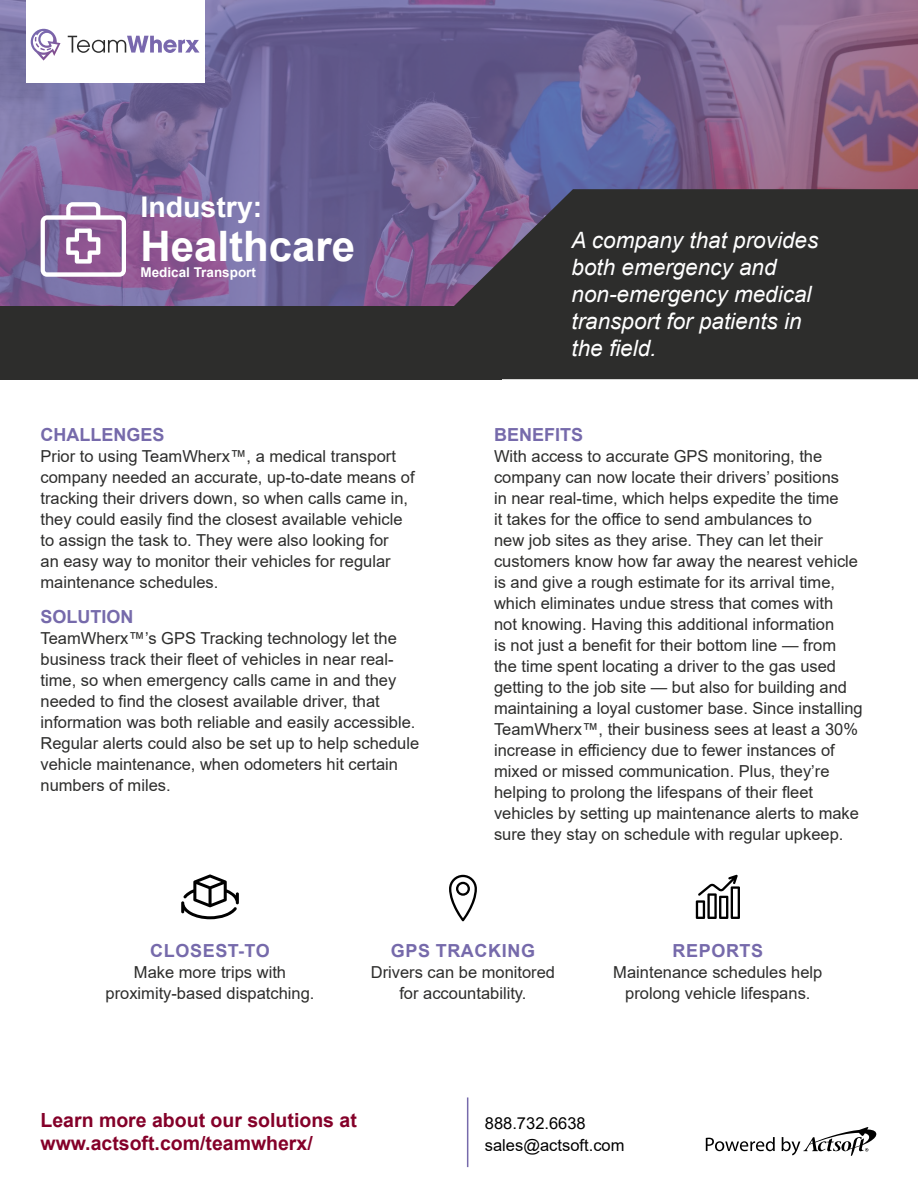
<style>
.page{position:relative;width:918px;height:1188px;background:#fff}
.page>*{position:absolute;margin:0;border:0;box-sizing:border-box;transform-origin:0 0}
.t1{font:700 42px "Arial";color:#fff}
.t2{font:700 28.5px "Arial";color:#fff}
.t3{font:italic 22.5px/27px "Arial";color:#fff}
.t4{font:700 19.5px/23.4px "Arial";color:#840029}
.t5{font:700 18px "Arial";letter-spacing:.035em;color:#766aab}
.t6{font:700 18px "Arial";color:#766aab}
.t7{font:16.5px/21px "Arial";color:#2d2d2c}
.t8{font:16.5px/22.2px "Arial";color:#000}
.t9{font:700 13.5px "Arial";color:#fff}
</style>
<div class="page">
<hr style="left:467px;top:1097px;width:1px;height:70px;background:#766aab">
<svg style="left:706px;top:1137px;width:69px;height:14px"></svg>
<svg style="left:782px;top:1127px;width:94px;height:29px"></svg>
<svg style="left:0;top:0;width:918px;height:306px;background:#786595"></svg>
<svg style="left:449px;top:875px;width:28px;height:46px"></svg>
<svg style="left:41px;top:202px;width:85px;height:75px"></svg>
<svg style="left:696px;top:875px;width:44px;height:44px"></svg>
<svg style="left:181px;top:874px;width:58px;height:45px"></svg>
<div style="left:26px;top:0;width:178px;height:82px;background:#fff"></div>
<svg style="left:31px;top:29px;width:30px;height:32px"></svg>
<svg style="left:68px;top:36px;width:132px;height:17px"></svg>
<div style="left:0;top:306px;width:502px;height:73px;background:#2d2d2c"></div>
<svg style="left:374px;top:189px;width:544px;height:190px;background:#39343c"></svg>
<h2 class="t2" style="left:140px;top:187px;width:123px">Industry:</h2>
<h1 class="t1" style="left:140px;top:216px;width:216px">Healthcare</h1>
<p class="t9" style="left:140px;top:262px;width:117px">Medical Transport</p>
<p class="t6" style="left:40px;top:422px;width:126px">CHALLENGES</p>
<p class="t7" style="left:40px;top:445px;width:376px">Prior to using TeamWherx™, a medical transport company needed an accurate, up-to-date means of tracking their drivers down, so when calls came in, they could easily find the closest available vehicle to assign the task to. They were also looking for<br>an easy way to monitor their vehicles for regular maintenance schedules.</p>
<p class="t6" style="left:40px;top:604px;width:95px">SOLUTION</p>
<p class="t7" style="left:40px;top:628px;width:380px">TeamWherx™’s GPS Tracking technology let the business track their fleet of vehicles in near real&shy;time, so when emergency calls came in and they needed to find the closest available driver, that information was both reliable and easily accessible.<br>Regular alerts could also be set up to help schedule vehicle maintenance, when odometers hit certain numbers of miles.</p>
<h3 class="t3" style="left:572px;top:227px;width:248px">A company that provides both emergency and non-emergency medical transport for patients in the field.</h3>
<p class="t6" style="left:494px;top:422px;width:91px">BENEFITS</p>
<p class="t7" style="left:494px;top:445px;width:370px">With access to accurate GPS monitoring, the company can now locate their drivers’ positions<br>in near real-time, which helps expedite the time<br>it takes for the office to send ambulances to<br>new job sites as they arise. They can let their customers know how far away the nearest vehicle is and give a rough estimate for its arrival time, which eliminates undue stress that comes with<br>not knowing. Having this additional information<br>is not just a benefit for their bottom line — from the time spent locating a driver to the gas used getting to the job site — but also for building and maintaining a loyal customer base. Since installing TeamWherx™, their business sees at least a 30% increase in efficiency due to fewer instances of mixed or missed communication. Plus, they’re helping to prolong the lifespans of their fleet vehicles by setting up maintenance alerts to make sure they stay on schedule with regular upkeep.</p>
<p class="t5" style="left:150px;top:938px;width:121px">CLOSEST-TO</p>
<p class="t7" style="left:106px;top:962px;width:211px;text-align:center">Make more trips with proximity-based dispatching.</p>
<p class="t5" style="left:391px;top:938px;width:146px">GPS TRACKING</p>
<p class="t7" style="left:371px;top:962px;width:186px;text-align:center">Drivers can be monitored for accountability.</p>
<p class="t5" style="left:672px;top:938px;width:92px">REPORTS</p>
<p class="t7" style="left:613px;top:962px;width:211px;text-align:center">Maintenance schedules help prolong vehicle lifespans.</p>
<p class="t4" style="left:40px;top:1109px;width:318px">Learn more about our solutions at www.actsoft.com/teamwherx/</p>
<p class="t8" style="left:485px;top:1112px;width:141px">888.732.6638 sales@actsoft.com</p>
</div>
